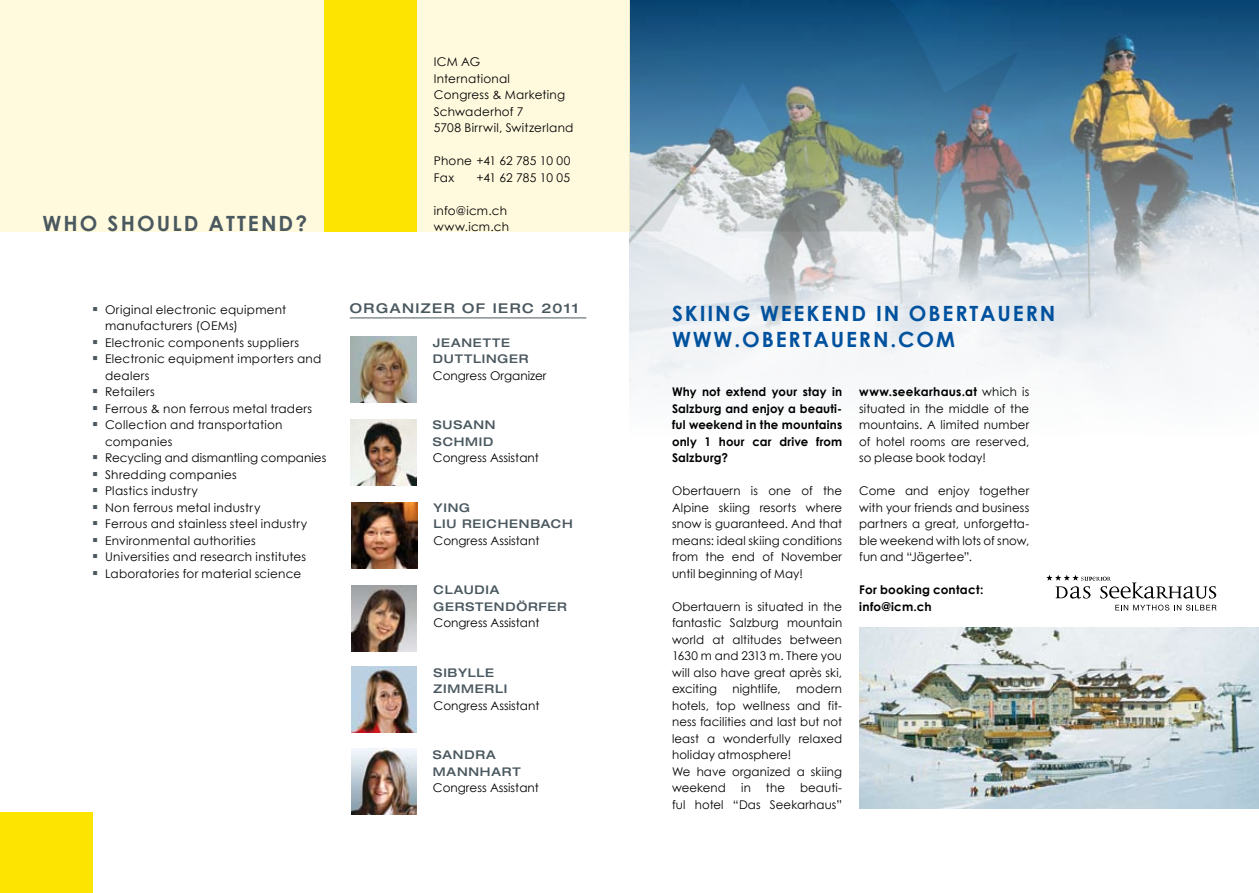
<style>
.page{position:relative;width:1259px;height:893px;background:#fff}
.page>*{position:absolute;margin:0;border:0;box-sizing:border-box;transform-origin:0 0}
.t1{font:700 21px "Century Gothic";letter-spacing:.09em;color:#00519e}
.t2{font:700 21px "Century Gothic";letter-spacing:.1em;color:#4a585f}
.t3{font:500 expanded 13.5px "Helvetica Neue";letter-spacing:.11em;color:#4a585f}
.t4{font:12px/16.5px "Century Gothic";letter-spacing:.015em;color:#000}
.t5{font:700 12px/16.5px "Century Gothic";letter-spacing:.01em;color:#000;text-align:justify}
.t6{font:500 expanded 12px/16.5px "Helvetica Neue";letter-spacing:.065em;color:#4a585f}
.s1{color:#4a585f}
.s2{font-weight:700}
</style>
<div class="page">
<img style="left:351px;top:419px;width:65px;height:66px">
<img style="left:351px;top:748px;width:65px;height:66px">
<img style="left:351px;top:503px;width:66px;height:66px">
<img style="left:351px;top:667px;width:66px;height:66px">
<img style="left:351px;top:337px;width:65px;height:66px">
<hr style="left:350px;top:318px;width:236px;height:1px;background:#4a585f">
<img style="left:351px;top:585px;width:65px;height:66px">
<img style="left:629px;top:0;width:630px;height:398px">
<img style="left:859px;top:627px;width:400px;height:182px">
<svg style="left:1046px;top:575px;width:170px;height:35px"></svg>
<div style="left:0;top:0;width:629px;height:231px;background:#fffade"></div>
<div style="left:0;top:812px;width:92px;height:81px;background:#fee401"></div>
<div style="left:325px;top:0;width:92px;height:231px;background:#fee401"></div>
<img style="left:629px;top:0;width:389px;height:231px">
<h1 class="t2" style="left:43px;top:210px;width:266px">Who Should attend?</h1>
<p class="t4" style="left:434px;top:53px;width:141px">ICM AG<br>International<br>Congress &amp; Marketing<br>Schwaderhof 7<br>5708 Birrwil, Switzerland</p>
<p class="t4" style="left:434px;top:152px;width:138px">Phone +41 62 785 10 00<br>Fax</p>
<p class="t4" style="left:476px;top:169px;width:95px">+41 62 785 10 05</p>
<p class="t4" style="left:434px;top:202px;width:77px">info@icm.ch www.icm.ch</p>
<p class="t4" style="left:105px;top:301px;width:183px;text-indent:-13px"><span class="s1">▪</span> Original electronic equipment manufacturers (OEMs)</p>
<p class="t4" style="left:92px;top:334px;width:208px"><span class="s1">▪</span> Electronic components suppliers</p>
<p class="t4" style="left:105px;top:350px;width:218px;text-indent:-13px"><span class="s1">▪</span> Electronic equipment importers and dealers</p>
<p class="t4" style="left:92px;top:383px;width:64px"><span class="s1">▪</span> Retailers</p>
<p class="t4" style="left:92px;top:400px;width:221px"><span class="s1">▪</span> Ferrous &amp; non ferrous metal traders</p>
<p class="t4" style="left:105px;top:416px;width:179px;text-indent:-13px"><span class="s1">▪</span> Collection and transportation companies</p>
<p class="t4" style="left:92px;top:449px;width:235px"><span class="s1">▪</span> Recycling and dismantling companies</p>
<p class="t4" style="left:92px;top:466px;width:146px"><span class="s1">▪</span> Shredding companies</p>
<p class="t4" style="left:92px;top:482px;width:107px"><span class="s1">▪</span> Plastics industry</p>
<p class="t4" style="left:92px;top:499px;width:170px"><span class="s1">▪</span> Non ferrous metal industry</p>
<p class="t4" style="left:92px;top:515px;width:216px"><span class="s1">▪</span> Ferrous and stainless steel industry</p>
<p class="t4" style="left:92px;top:532px;width:165px"><span class="s1">▪</span> Environmental authorities</p>
<p class="t4" style="left:92px;top:548px;width:215px"><span class="s1">▪</span> Universities and research institutes</p>
<p class="t4" style="left:92px;top:565px;width:211px"><span class="s1">▪</span> Laboratories for material science</p>
<p class="t3" style="left:350px;top:300px;width:154px">ORGAN IZER OF IERC</p>
<p class="t3" style="left:541px;top:300px;width:39px">2011</p>
<p class="t6" style="left:433px;top:334px;width:97px">JEAN ETTE<br>DUTTLINGER</p>
<p class="t4" style="left:433px;top:367px;width:115px">Congress Organizer</p>
<p class="t6" style="left:433px;top:416px;width:60px">SUSANN<br>SCHMID</p>
<p class="t4" style="left:433px;top:449px;width:107px">Congress Assistant</p>
<p class="t6" style="left:433px;top:499px;width:141px">YING<br>LIU REICHENBACH</p>
<p class="t4" style="left:433px;top:532px;width:107px">Congress Assistant</p>
<p class="t6" style="left:433px;top:581px;width:32px">CLAUD</p>
<p class="t6" style="left:433px;top:581px;width:135px;text-indent:52px">IA<br>GERSTENDÖRFER</p>
<p class="t4" style="left:433px;top:614px;width:107px">Congress Assistant</p>
<p class="t6" style="left:433px;top:664px;width:75px">SIBYLLE<br>ZIMM ERLI</p>
<p class="t4" style="left:433px;top:697px;width:107px">Congress Assistant</p>
<p class="t6" style="left:433px;top:746px;width:89px">SAND RA<br>MANN HART</p>
<p class="t4" style="left:433px;top:779px;width:107px">Congress Assistant</p>
<h1 class="t1" style="left:672px;top:300px;width:104px">Skiing weeke</h1>
<h1 class="t1" style="left:834px;top:300px;width:91px">nd in Ober</h1>
<h1 class="t1" style="left:969px;top:300px;width:26px">tauer</h1>
<h1 class="t1" style="left:1040px;top:300px;width:17px">n</h1>
<h1 class="t1" style="left:672px;top:326px;width:21px">www</h1>
<h1 class="t1" style="left:734px;top:326px;width:41px">.ober</h1>
<h1 class="t1" style="left:802px;top:326px;width:26px">tauer</h1>
<h1 class="t1" style="left:873px;top:326px;width:83px">n.com</h1>
<p class="t5" style="left:672px;top:383px;width:172px">Why not extend your stay in Salzburg and enjoy a beauti&shy;ful weekend in the mountains only 1 hour car drive from Salzburg?</p>
<p class="t4" style="left:672px;top:482px;width:172px;text-align:justify">Obertauern is one of the Alpine skiing resorts where snow is guaranteed. And that means: ideal skiing conditions from the end of November until beginning of May!</p>
<p class="t4" style="left:672px;top:598px;width:172px;text-align:justify">Obertauern is situated in the fantastic Salzburg mountain world at altitudes between 1630 m and 2313 m. There you will also have great après ski, exciting</p>
<p class="t4" style="left:732px;top:680px;width:50px">nightlife,</p>
<p class="t4" style="left:672px;top:680px;width:172px;text-indent:124px">modern hotels, top wellness and fit&shy;ness facilities and last but not least a wonderfully relaxed holiday atmosphere!<br>We have organized a skiing weekend</p>
<p class="t4" style="left:672px;top:779px;width:172px;text-align:right">beauti-<br>ful hotel “Das Seekarhaus”</p>
<p class="t4" style="left:741px;top:779px;width:11px">in</p>
<p class="t4" style="left:766px;top:779px;width:21px">the</p>
<p class="t4" style="left:859px;top:383px;width:172px;text-align:justify"><span class="s2">www.seekarhaus.at</span> which is situated in the middle of the mountains. A limited number of hotel rooms are reserved, so please book today!</p>
<p class="t4" style="left:859px;top:482px;width:172px;text-align:justify">Come and enjoy together with your friends and business partners a great, unforgetta&shy;ble weekend with lots of snow, fun and “Jägertee”.</p>
<p class="t5" style="left:859px;top:581px;width:126px">For booking contact: info@icm.ch</p>
</div>
